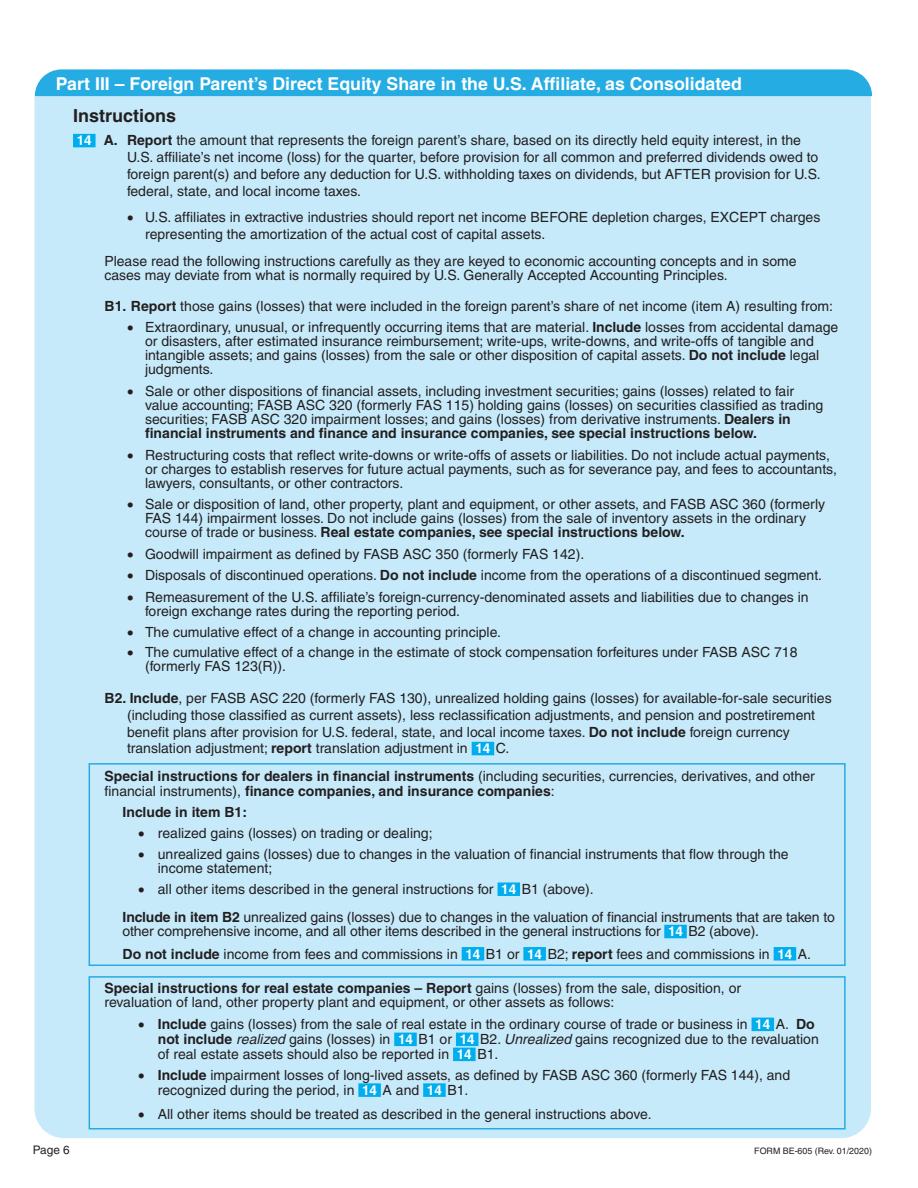
<style>
.page{position:relative;width:918px;height:1188px;background:#fff}
.page>*{position:absolute;margin:0;border:0;box-sizing:border-box;transform-origin:0 0}
.t1{font:700 18px "Helvetica";color:#231f20}
.Paragraph_Style1{font:700 17.7px "Helvetica";color:#fff}
.Paragraph_Style4{font:14.1px/16.8px "Helvetica";color:#231f20}
.text{font:14.1px/16.8px "Helvetica";color:#231f20}
.Paragraph_Style65{font:14.1px/15px "Helvetica";color:#231f20}
.Paragraph_Style58{font:14.1px/14px "Helvetica";color:#231f20}
.Paragraph_Style57{font:14.1px/14px "Helvetica";color:#231f20}
.Paragraph_Style67{font:14.1px/14.7px "Helvetica";letter-spacing:-.01em;color:#231f20}
.Paragraph_Style4-2{font:700 14.1px/14.1px "Helvetica";color:#231f20}
.Paragraph_Style69{font:14.1px/14px "Helvetica";color:#231f20}
.Paragraph_Style61{font:14.1px/14px "Helvetica";color:#231f20}
.Paragraph_Style63{font:14.1px/14.1px "Helvetica";color:#231f20}
.Paragraph_Style60{font:14.1px "Helvetica";color:#231f20}
.Paragraph_Style68{font:14.1px "Helvetica";color:#231f20}
.Paragraph_Style59{font:14.1px "Helvetica";color:#231f20}
.Paragraph_Style62{font:14.1px "Helvetica";color:#231f20}
.Paragraph_Style23{font:700 14.1px "Helvetica";color:#231f20}
.Paragraph_Style1-2{font:11.85px "Helvetica";color:#231f20}
.Paragraph_Style1-3{font:8.85px "Helvetica";color:#231f20}
.s1{font-weight:700;font-size:13.5px;color:#fff}
.s2{font-weight:700}
.s3{font-weight:400}
.s4{font-style:italic}
</style>
<div class="page">
<div style="left:35px;top:96px;width:836px;height:1042px;background:#c6eafa"></div>
<div style="left:35px;top:69px;width:837px;height:27px;background:#25ace3"></div>
<div style="left:73px;top:134px;width:23px;height:13px;background:#00aeef"></div>
<div style="left:472px;top:742px;width:22px;height:13px;background:#00aeef"></div>
<div style="left:498px;top:882px;width:22px;height:14px;background:#00aeef"></div>
<div style="left:664px;top:925px;width:23px;height:13px;background:#00aeef"></div>
<div style="left:462px;top:947px;width:22px;height:14px;background:#00aeef"></div>
<div style="left:523px;top:947px;width:23px;height:14px;background:#00aeef"></div>
<div style="left:774px;top:947px;width:22px;height:14px;background:#00aeef"></div>
<div style="left:752px;top:1018px;width:22px;height:13px;background:#00aeef"></div>
<div style="left:394px;top:1033px;width:23px;height:13px;background:#00aeef"></div>
<div style="left:456px;top:1033px;width:22px;height:13px;background:#00aeef"></div>
<div style="left:453px;top:1048px;width:23px;height:13px;background:#00aeef"></div>
<div style="left:358px;top:1083px;width:23px;height:14px;background:#00aeef"></div>
<div style="left:423px;top:1083px;width:23px;height:14px;background:#00aeef"></div>
<div style="left:89px;top:763px;width:757px;height:203px;border:2px solid #25ace3"></div>
<div style="left:89px;top:976px;width:757px;height:154px;border:2px solid #25ace3"></div>
<p class="Paragraph_Style1" style="left:56px;top:73px;width:687px">Part III – Foreign Parent’s Direct Equity Share in the U.S. Affiliate, as Consolidated</p>
<p class="t1" style="left:73px;top:105px;width:105px">Instructions</p>
<p class="Paragraph_Style4" style="left:127px;top:132px;width:695px;text-indent:-50px"><span class="s1">14</span> <span class="s2">A. Report</span> the amount that represents the foreign parent’s share, based on its directly held equity interest, in the U.S. affiliate’s net income (loss) for the quarter, before provision for all common and preferred dividends owed to foreign parent(s) and before any deduction for U.S. withholding taxes on dividends, but AFTER provision for U.S. federal, state, and local income taxes.</p>
<p class="Paragraph_Style4" style="left:145px;top:209px;width:677px;text-indent:-18px">• U.S. affiliates in extractive industries should report net income BEFORE depletion charges, EXCEPT charges representing the amortization of the actual cost of capital assets.</p>
<p class="text" style="left:104px;top:254px;width:694px;line-height:14px">Please read the following instructions carefully as they are keyed to economic accounting concepts and in some cases may deviate from what is normally required by U.S. Generally Accepted Accounting Principles.</p>
<p class="text" style="left:105px;top:298px;width:730px"><span class="s2">B1. Report</span> those gains (losses) that were included in the foreign parent’s share of net income (item A) resulting from:</p>
<p class="Paragraph_Style4" style="left:145px;top:320px;width:695px;line-height:14px;text-indent:-18px">• Extraordinary, unusual, or infrequently occurring items that are material. <span class="s2">Include</span> losses from accidental damage or disasters, after estimated insurance reimbursement; write-ups, write-downs, and write-offs of tangible and intangible assets; and gains (losses) from the sale or other disposition of capital assets. <span class="s2">Do not include</span> legal judgments.</p>
<p class="Paragraph_Style4" style="left:145px;top:383px;width:680px;line-height:14.2px;text-indent:-18px">• Sale or other dispositions of financial assets, including investment securities; gains (losses) related to fair value accounting; FASB ASC 320 (formerly FAS 115) holding gains (losses) on securities classified as trading securities; FASB ASC 320 impairment losses; and gains (losses) from derivative instruments. <span class="s2">Dealers in financial instruments and finance and insurance companies, see special instructions below.</span></p>
<p class="Paragraph_Style57" style="left:145px;top:448px;width:693px;text-indent:-18px">• Restructuring costs that reflect write-downs or write-offs of assets or liabilities. Do not include actual payments, or charges to establish reserves for future actual payments, such as for severance pay, and fees to accountants, lawyers, consultants, or other contractors.</p>
<p class="Paragraph_Style58" style="left:145px;top:497px;width:682px;text-indent:-18px">• Sale or disposition of land, other property, plant and equipment, or other assets, and FASB ASC 360 (formerly<br>FAS 144) impairment losses. Do not include gains (losses) from the sale of inventory assets in the ordinary course of trade or business. <span class="s2">Real estate companies, see special instructions below.</span></p>
<p class="Paragraph_Style59" style="left:127px;top:546px;width:459px">• Goodwill impairment as defined by FASB ASC 350 (formerly FAS 142).</p>
<p class="Paragraph_Style60" style="left:127px;top:567px;width:697px">• Disposals of discontinued operations. <span class="s2">Do not include</span> income from the operations of a discontinued segment.</p>
<p class="Paragraph_Style61" style="left:145px;top:590px;width:665px;text-indent:-18px">• Remeasurement of the U.S. affiliate’s foreign-currency-denominated assets and liabilities due to changes in foreign exchange rates during the reporting period.</p>
<p class="Paragraph_Style62" style="left:127px;top:624px;width:376px">• The cumulative effect of a change in accounting principle.</p>
<p class="Paragraph_Style63" style="left:145px;top:645px;width:654px;text-indent:-18px">• The cumulative effect of a change in the estimate of stock compensation forfeitures under FASB ASC 718 (formerly FAS 123(R)).</p>
<p class="text" style="left:127px;top:690px;width:706px;text-indent:-22px"><span class="s2">B2. Include</span>, per FASB ASC 220 (formerly FAS 130), unrealized holding gains (losses) for available-for-sale securities (including those classified as current assets), less reclassification adjustments, and pension and postretirement benefit plans after provision for U.S. federal, state, and local income taxes. <span class="s2">Do not include</span> foreign currency translation adjustment; <span class="s2">report</span> translation adjustment in <span class="s1">14</span> C.</p>
<p class="Paragraph_Style4-2" style="left:105px;top:769px;width:712px">Special instructions for dealers in financial instruments <span class="s3">(including securities, currencies, derivatives, and other financial instruments),</span> finance companies, and insurance companies<span class="s3">:</span></p>
<p class="Paragraph_Style23" style="left:123px;top:803px;width:126px">Include in item B1:</p>
<p class="Paragraph_Style65" style="left:138px;top:825px;width:296px">• realized gains (losses) on trading or dealing;</p>
<p class="Paragraph_Style65" style="left:158px;top:847px;width:632px;line-height:14.1px;text-indent:-20px">• unrealized gains (losses) due to changes in the valuation of financial instruments that flow through the income statement;</p>
<p class="Paragraph_Style65" style="left:138px;top:882px;width:457px">• all other items described in the general instructions for <span class="s1">14</span> B1 (above).</p>
<p class="Paragraph_Style67" style="left:123px;top:909px;width:714px"><span class="s2">Include in item B2</span> unrealized gains (losses) due to changes in the valuation of financial instruments that are taken to other comprehensive income, and all other items described in the general instructions for <span class="s1">14</span> B2 (above).</p>
<p class="Paragraph_Style68" style="left:123px;top:946px;width:690px"><span class="s2">Do not include</span> income from fees and commissions in <span class="s1">14</span> B1 or <span class="s1">14</span> B2; <span class="s2">report</span> fees and commissions in <span class="s1">14</span> A.</p>
<p class="Paragraph_Style69" style="left:105px;top:981px;width:638px"><span class="s2">Special instructions for real estate companies – Report</span> gains (losses) from the sale, disposition, or revaluation of land, other property plant and equipment, or other assets as follows:</p>
<p class="Paragraph_Style65" style="left:158px;top:1017px;width:663px;text-indent:-20px">• <span class="s2">Include</span> gains (losses) from the sale of real estate in the ordinary course of trade or business in <span class="s1">14</span> A. <span class="s2">Do not include</span> <span class="s4">realized</span> gains (losses) in <span class="s1">14</span> B1 or <span class="s1">14</span> B2. <span class="s4">Unrealized</span> gains recognized due to the revaluation of real estate assets should also be reported in <span class="s1">14</span> B1.</p>
<p class="Paragraph_Style65" style="left:158px;top:1068px;width:634px;text-indent:-20px">• <span class="s2">Include</span> impairment losses of long-lived assets, as defined by FASB ASC 360 (formerly FAS 144), and recognized during the period, in <span class="s1">14</span> A and <span class="s1">14</span> B1.</p>
<p class="Paragraph_Style65" style="left:138px;top:1106px;width:515px">• All other items should be treated as described in the general instructions above.</p>
<p class="Paragraph_Style1-2" style="left:33px;top:1143px;width:38px">Page 6</p>
<p class="Paragraph_Style1-3" style="left:754px;top:1145px;width:119px">FORM BE-605 (Rev. 01/2020)</p>
</div>
